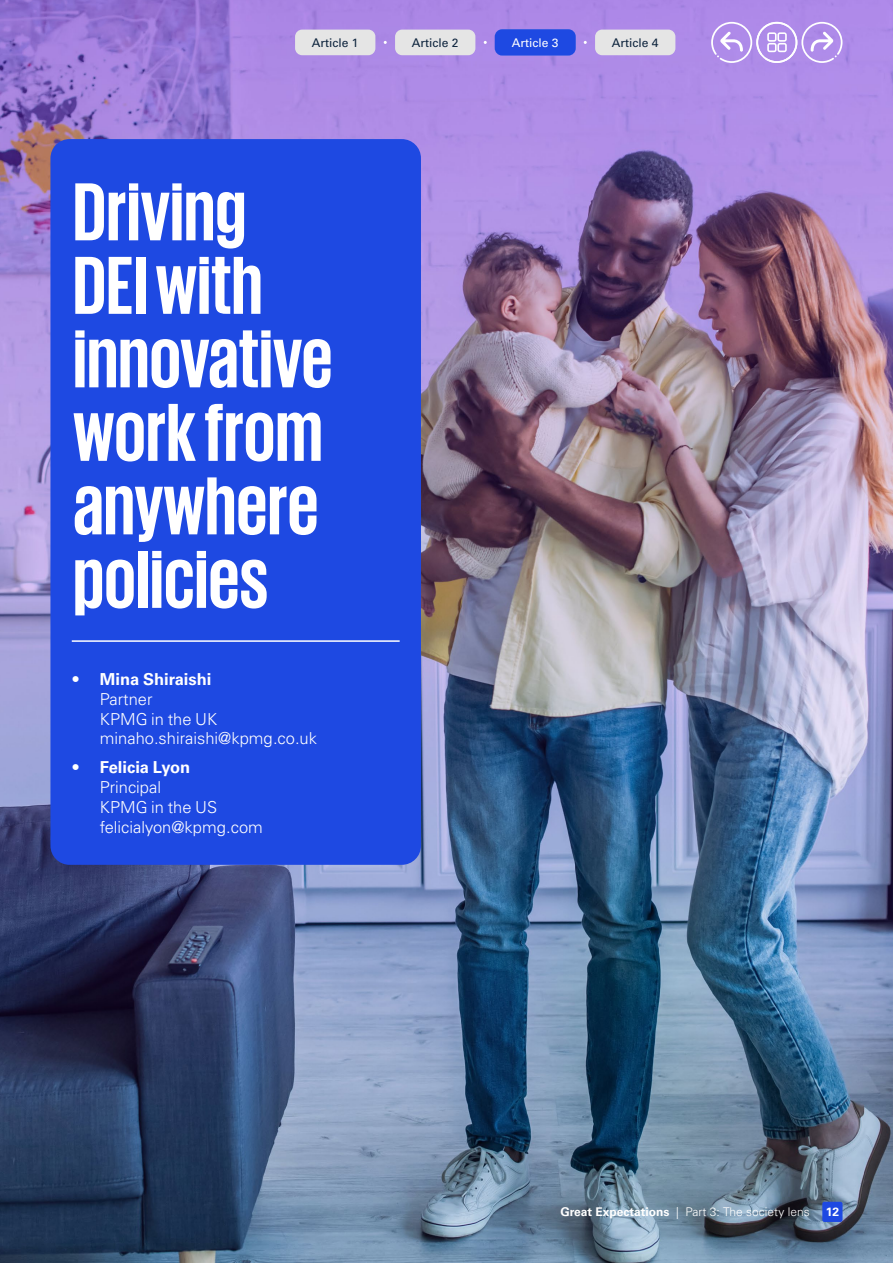
<style>
.page{position:relative;width:893px;height:1263px;background:#fff}
.page>*{position:absolute;margin:0;border:0;box-sizing:border-box;transform-origin:0 0}
.t1{font:700 84px/73.5px "KPMG";color:#fff}
.t2{font:300 16.5px/19.8px "Univers LT Std";color:#fff}
.t3{font:700 16.5px "Univers LT Std";color:#fff}
.t4{font:300 12px "Univers LT Std";color:#fff}
.t5{font:12px "Univers LT Std";color:#0c233c}
.t6{font:12px "Univers LT Std";color:#fff}
.t7{font:700 12px "Univers LT Std";color:#fff}
.s1{font-weight:700}
</style>
<div class="page">
<img style="left:0;top:0;width:893px;height:1263px">
<div style="left:50px;top:139px;width:371px;height:726px;background:#1e49e2;border-radius:19px"></div>
<hr style="left:72px;top:640px;width:328px;height:2px;background:#fff">
<div style="left:822px;top:1202px;width:20px;height:20px;background:#1e49e2;border-radius:2px"></div>
<div style="left:296px;top:30px;width:79px;height:24px;background:#e5e5e5;border-radius:6px"></div>
<div style="left:295px;top:30px;width:80px;height:25px;border:2px solid #e5e5e5;border-radius:6px"></div>
<div style="left:396px;top:30px;width:79px;height:24px;background:#e5e5e5;border-radius:6px"></div>
<div style="left:395px;top:30px;width:80px;height:25px;border:2px solid #e5e5e5;border-radius:6px"></div>
<div style="left:596px;top:30px;width:79px;height:24px;background:#e5e5e5;border-radius:6px"></div>
<div style="left:595px;top:30px;width:80px;height:25px;border:2px solid #e5e5e5;border-radius:6px"></div>
<svg style="left:711px;top:22px;width:131px;height:41px;background:#bfa3ed"></svg>
<div style="left:496px;top:30px;width:79px;height:24px;background:#1e49e2;border-radius:6px"></div>
<div style="left:495px;top:29px;width:81px;height:27px;border:2px solid #1e49e2;border-radius:6px"></div>
<p class="t5" style="left:312px;top:35px;width:48px">Article 1</p>
<h1 class="t1" style="left:73px;top:173px;width:261px">Driving<br>DEI with innovative work from anywhere policies</h1>
<p class="t3" style="left:73px;top:669px;width:140px">• Mina Shiraishi</p>
<p class="t2" style="left:100px;top:689px;width:219px">Partner<br>KPMG in the UK minaho.shiraishi@kpmg.co.uk</p>
<p class="t3" style="left:73px;top:758px;width:119px">• Felicia Lyon</p>
<p class="t2" style="left:100px;top:777px;width:164px">Principal<br>KPMG in the US felicialyon@kpmg.com</p>
<p class="t5" style="left:412px;top:35px;width:48px">Article 2</p>
<p class="t6" style="left:512px;top:35px;width:48px">Article 3</p>
<p class="t5" style="left:612px;top:35px;width:48px">Article 4</p>
<p class="t4" style="left:560px;top:1205px;width:251px"><span class="s1">Great Expectations</span> | Part 3: The society lens</p>
<p class="t7" style="left:826px;top:1205px;width:15px">12</p>
</div>
